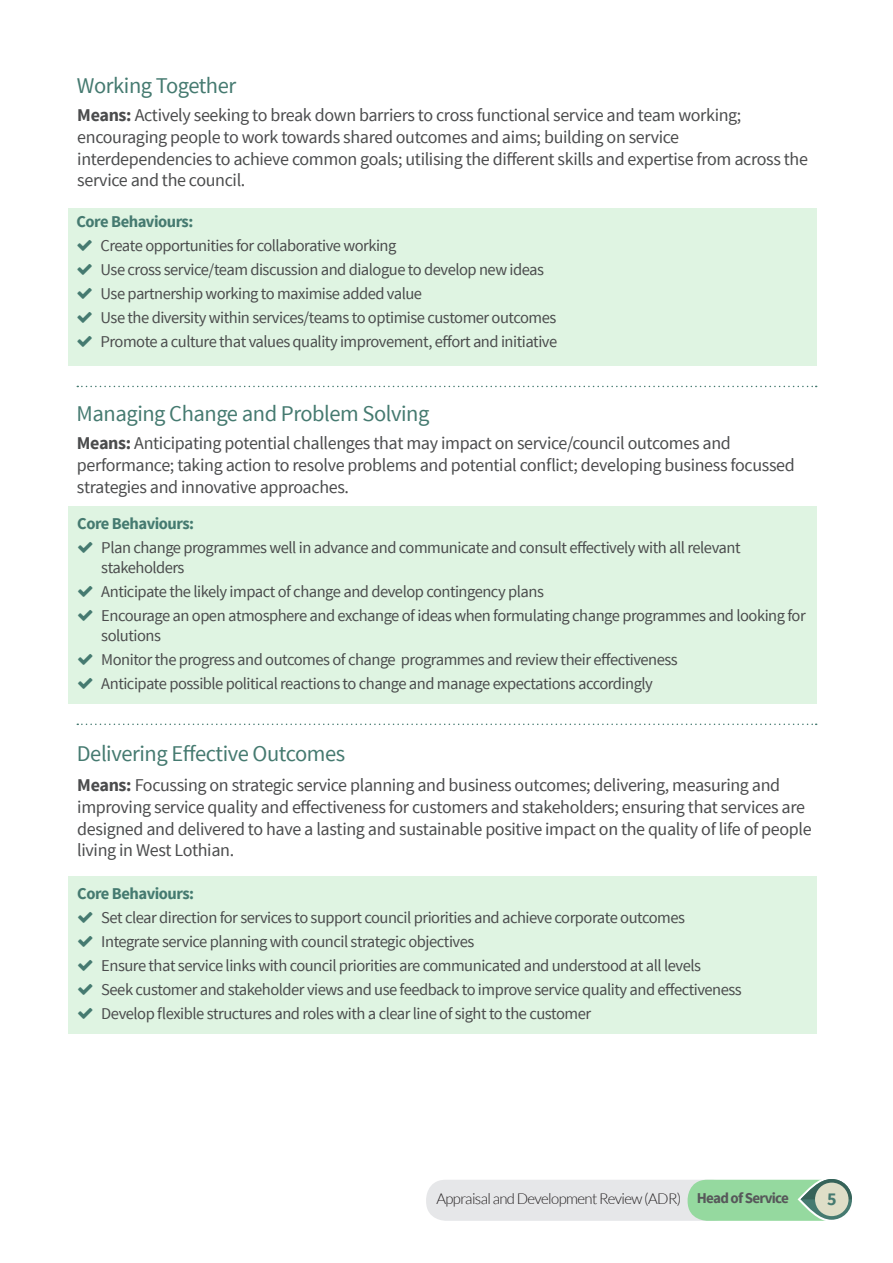
<style>
.page{position:relative;width:893px;height:1263px;background:#fff}
.page>*{position:absolute;margin:0;border:0;box-sizing:border-box;transform-origin:0 0}
.t1{font:22.5px "Source Sans Pro";letter-spacing:-.02em;color:#457a70}
.t2{font:18px/21.6px "Source Sans Pro";letter-spacing:-.02em;color:#4b4c4d}
.t3{font:700 18px "Source Sans Pro";color:#457a70}
.t4{font:16.5px/19.8px "Source Sans Pro";letter-spacing:-.03em;color:#4b4c4d}
.t5{font:700 16.5px "Source Sans Pro";letter-spacing:-.03em;color:#457a70}
.t6{font:300 15px "Lato";letter-spacing:-.04em;color:#231f20}
.s1{font-weight:700}
.s2{font-family:"Source Sans Pro";font-weight:700;color:#57585a}
</style>
<div class="page">
<div style="left:426px;top:1180px;width:306px;height:41px;background:#e6e7e9;border-radius:20px"></div>
<div style="left:688px;top:1180px;width:164px;height:41px;background:#95d99f;border-radius:20px"></div>
<div style="left:798px;top:1177px;width:56px;height:45px;border:4px solid #fff;border-radius:20px"></div>
<svg style="left:800px;top:1179px;width:52px;height:41px"></svg>
<svg style="left:800px;top:1179px;width:52px;height:20px"></svg>
<div style="left:815px;top:1182px;width:33px;height:34px;background:#dedec7;border-radius:50%"></div>
<div style="left:68px;top:876px;width:748px;height:157px;background:#dff4e2"></div>
<div style="left:68px;top:506px;width:748px;height:198px;background:#dff4e2"></div>
<div style="left:68px;top:208px;width:748px;height:158px;background:#dff4e2"></div>
<svg style="left:77px;top:386px;width:740px;height:1px"></svg>
<svg style="left:77px;top:723px;width:740px;height:2px"></svg>
<p class="t1" style="left:77px;top:72px;width:161px">Working Together</p>
<p class="t2" style="left:77px;top:105px;width:732px"><span class="s1">Means:</span> Actively seeking to break down barriers to cross functional service and team working; encouraging people to work towards shared outcomes and aims; building on service interdependencies to achieve common goals; utilising the different skills and expertise from across the service and the council.</p>
<p class="t5" style="left:77px;top:211px;width:118px">Core Behaviours:</p>
<p class="t4" style="left:101px;top:236px;width:297px">Create opportunities for collaborative working</p>
<p class="t4" style="left:101px;top:260px;width:445px">Use cross service/team discussion and dialogue to develop new ideas</p>
<p class="t4" style="left:101px;top:284px;width:323px">Use partnership working to maximise added value</p>
<p class="t4" style="left:101px;top:308px;width:457px">Use the diversity within services/teams to optimise customer outcomes</p>
<p class="t4" style="left:101px;top:332px;width:458px">Promote a culture that values quality improvement, effort and initiative</p>
<p class="t1" style="left:77px;top:400px;width:354px">Managing Change and Problem Solving</p>
<p class="t2" style="left:77px;top:433px;width:719px"><span class="s1">Means:</span> Anticipating potential challenges that may impact on service/council outcomes and performance; taking action to resolve problems and potential conflict; developing business focussed strategies and innovative approaches.</p>
<p class="t5" style="left:77px;top:513px;width:118px">Core Behaviours:</p>
<p class="t4" style="left:101px;top:538px;width:641px">Plan change programmes well in advance and communicate and consult effectively with all relevant stakeholders</p>
<p class="t4" style="left:101px;top:582px;width:444px">Anticipate the likely impact of change and develop contingency plans</p>
<p class="t4" style="left:101px;top:606px;width:706px">Encourage an open atmosphere and exchange of ideas when formulating change programmes and looking for solutions</p>
<p class="t4" style="left:101px;top:649px;width:578px">Monitor the progress and outcomes of change programmes and review their effectiveness</p>
<p class="t4" style="left:101px;top:674px;width:553px">Anticipate possible political reactions to change and manage expectations accordingly</p>
<p class="t1" style="left:77px;top:740px;width:270px">Delivering Effective Outcomes</p>
<p class="t2" style="left:77px;top:775px;width:736px"><span class="s1">Means:</span> Focussing on strategic service planning and business outcomes; delivering, measuring and improving service quality and effectiveness for customers and stakeholders; ensuring that services are designed and delivered to have a lasting and sustainable positive impact on the quality of life of people living in West Lothian.</p>
<p class="t5" style="left:77px;top:883px;width:118px">Core Behaviours:</p>
<p class="t4" style="left:101px;top:908px;width:585px">Set clear direction for services to support council priorities and achieve corporate outcomes</p>
<p class="t4" style="left:101px;top:932px;width:374px">Integrate service planning with council strategic objectives</p>
<p class="t4" style="left:101px;top:956px;width:601px">Ensure that service links with council priorities are communicated and understood at all levels</p>
<p class="t4" style="left:101px;top:980px;width:642px">Seek customer and stakeholder views and use feedback to improve service quality and effectiveness</p>
<p class="t4" style="left:101px;top:1004px;width:491px">Develop flexible structures and roles with a clear line of sight to the customer</p>
<p class="t6" style="left:436px;top:1191px;width:354px">Appraisal and Development Review (ADR) <span class="s2">Head of Service</span></p>
<p class="t3" style="left:827px;top:1187px;width:11px">5</p>
</div>
